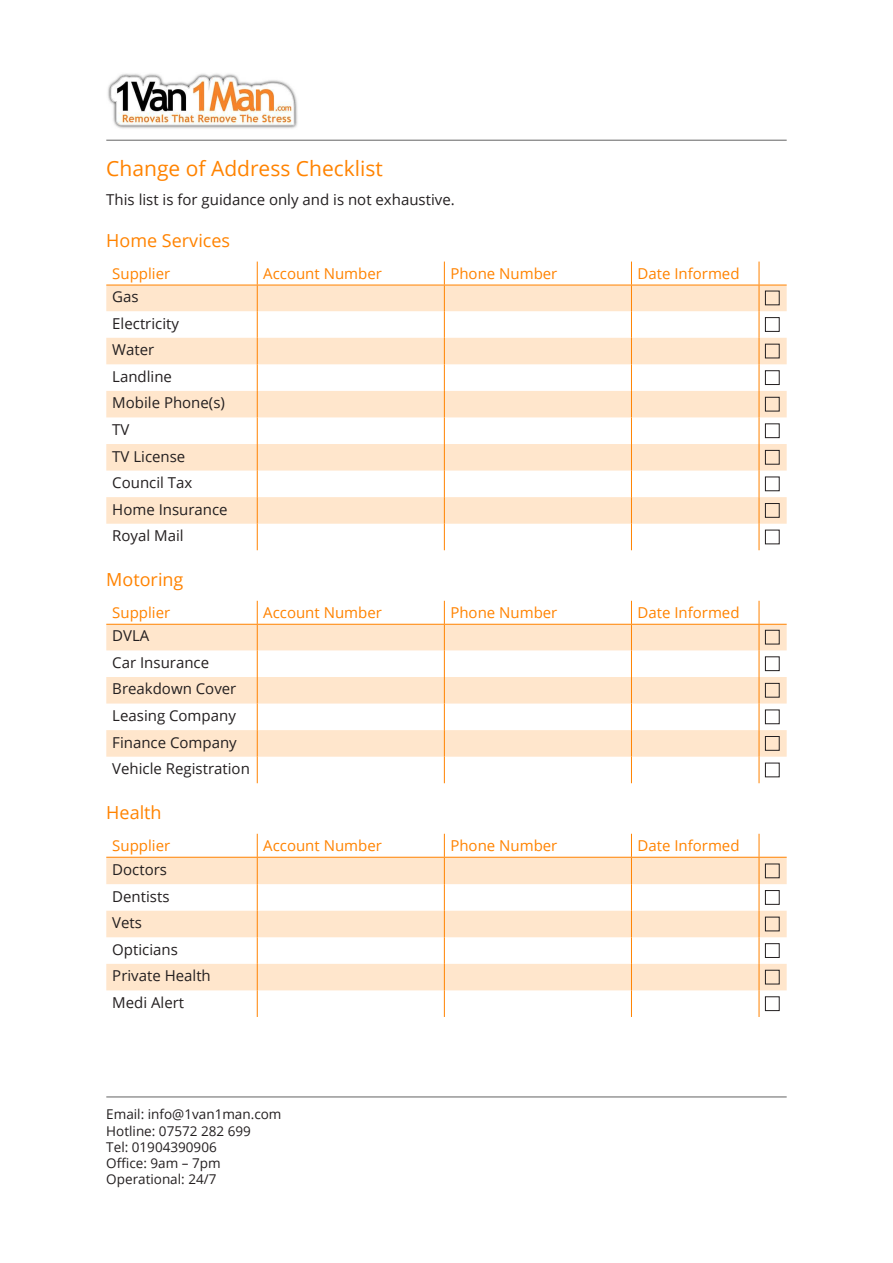
<style>
.page{position:relative;width:893px;height:1263px;background:#fff}
.page>*{position:absolute;margin:0;border:0;box-sizing:border-box;transform-origin:0 0}
.t1{font:21px "Open Sans";color:#ff8300}
.t2{font:18px "Open Sans";color:#ff8300}
.t3{font:15px/26.5px "Open Sans";color:#231f20}
.t4{font:15px "Open Sans";color:#ff8300}
.t5{font:13.5px/16.2px "Open Sans";color:#231f20}
</style>
<div class="page">
<img style="left:107px;top:73px;width:191px;height:56px">
<hr style="left:106px;top:140px;width:681px;height:1px;background:#636363">
<hr style="left:106px;top:1096px;width:681px;height:1px;background:#636363">
<svg style="left:106px;top:286px;width:653px;height:238px;fill:#ffe6cc"></svg>
<svg style="left:444px;top:262px;width:1px;height:288px"></svg>
<svg style="left:631px;top:262px;width:1px;height:288px"></svg>
<hr style="left:257px;top:285px;width:187px;height:1px;background:#ff8300">
<hr style="left:444px;top:285px;width:187px;height:1px;background:#ff8300">
<hr style="left:631px;top:285px;width:128px;height:1px;background:#ff8300">
<svg style="left:759px;top:262px;width:28px;height:288px"></svg>
<svg style="left:257px;top:262px;width:1px;height:288px"></svg>
<hr style="left:106px;top:285px;width:151px;height:1px;background:#ff8300">
<div style="left:765px;top:291px;width:15px;height:14px;border:1px solid #231f20"></div>
<div style="left:765px;top:317px;width:15px;height:15px;border:1px solid #231f20"></div>
<div style="left:765px;top:344px;width:15px;height:14px;border:1px solid #231f20"></div>
<div style="left:765px;top:370px;width:15px;height:15px;border:1px solid #231f20"></div>
<div style="left:765px;top:397px;width:15px;height:14px;border:1px solid #231f20"></div>
<div style="left:765px;top:423px;width:15px;height:15px;border:1px solid #231f20"></div>
<div style="left:765px;top:450px;width:15px;height:15px;border:1px solid #231f20"></div>
<div style="left:765px;top:477px;width:15px;height:14px;border:1px solid #231f20"></div>
<div style="left:765px;top:503px;width:15px;height:15px;border:1px solid #231f20"></div>
<div style="left:765px;top:530px;width:15px;height:14px;border:1px solid #231f20"></div>
<svg style="left:106px;top:625px;width:653px;height:132px;fill:#ffe6cc"></svg>
<hr style="left:106px;top:624px;width:151px;height:1px;background:#ff8300">
<hr style="left:257px;top:624px;width:187px;height:1px;background:#ff8300">
<hr style="left:444px;top:624px;width:187px;height:1px;background:#ff8300">
<hr style="left:631px;top:624px;width:128px;height:1px;background:#ff8300">
<svg style="left:257px;top:601px;width:1px;height:182px"></svg>
<svg style="left:444px;top:601px;width:1px;height:182px"></svg>
<svg style="left:631px;top:601px;width:1px;height:182px"></svg>
<svg style="left:759px;top:601px;width:28px;height:182px"></svg>
<div style="left:765px;top:630px;width:15px;height:14px;border:1px solid #231f20"></div>
<div style="left:765px;top:656px;width:15px;height:15px;border:1px solid #231f20"></div>
<div style="left:765px;top:683px;width:15px;height:14px;border:1px solid #231f20"></div>
<div style="left:765px;top:709px;width:15px;height:15px;border:1px solid #231f20"></div>
<div style="left:765px;top:736px;width:15px;height:15px;border:1px solid #231f20"></div>
<div style="left:765px;top:763px;width:15px;height:14px;border:1px solid #231f20"></div>
<svg style="left:106px;top:858px;width:653px;height:132px;fill:#ffe6cc"></svg>
<hr style="left:106px;top:857px;width:151px;height:1px;background:#ff8300">
<hr style="left:257px;top:857px;width:187px;height:1px;background:#ff8300">
<hr style="left:444px;top:857px;width:187px;height:1px;background:#ff8300">
<hr style="left:631px;top:857px;width:128px;height:1px;background:#ff8300">
<svg style="left:257px;top:834px;width:1px;height:183px"></svg>
<svg style="left:444px;top:834px;width:1px;height:183px"></svg>
<svg style="left:631px;top:834px;width:1px;height:183px"></svg>
<svg style="left:759px;top:834px;width:28px;height:183px"></svg>
<div style="left:765px;top:864px;width:15px;height:14px;border:1px solid #231f20"></div>
<div style="left:765px;top:890px;width:15px;height:15px;border:1px solid #231f20"></div>
<div style="left:765px;top:917px;width:15px;height:14px;border:1px solid #231f20"></div>
<div style="left:765px;top:943px;width:15px;height:15px;border:1px solid #231f20"></div>
<div style="left:765px;top:970px;width:15px;height:14px;border:1px solid #231f20"></div>
<div style="left:765px;top:996px;width:15px;height:15px;border:1px solid #231f20"></div>
<h1 class="t1" style="left:106px;top:159px;width:278px">Change of Address Checklist</h1>
<p class="t3" style="left:106px;top:188px;width:350px">This list is for guidance only and is not exhaustive.</p>
<p class="t2" style="left:106px;top:233px;width:125px">Home Services</p>
<p class="t4" style="left:112px;top:268px;width:59px">Supplier</p>
<p class="t4" style="left:263px;top:268px;width:120px">Account Number</p>
<p class="t4" style="left:450px;top:268px;width:109px">Phone Number</p>
<p class="t4" style="left:637px;top:268px;width:104px">Date Informed</p>
<p class="t3" style="left:112px;top:285px;width:117px">Gas<br>Electricity<br>Water<br>Landline<br>Mobile Phone(s)<br>TV<br>TV License<br>Council Tax<br>Home Insurance<br>Royal Mail</p>
<p class="t2" style="left:106px;top:572px;width:79px">Motoring</p>
<p class="t4" style="left:112px;top:607px;width:59px">Supplier</p>
<p class="t4" style="left:263px;top:607px;width:120px">Account Number</p>
<p class="t4" style="left:450px;top:607px;width:109px">Phone Number</p>
<p class="t4" style="left:637px;top:607px;width:104px">Date Informed</p>
<p class="t3" style="left:112px;top:624px;width:139px">DVLA<br>Car Insurance<br>Breakdown Cover<br>Leasing Company<br>Finance Company<br>Vehicle Registration</p>
<p class="t2" style="left:106px;top:805px;width:57px">Health</p>
<p class="t4" style="left:112px;top:840px;width:59px">Supplier</p>
<p class="t4" style="left:263px;top:840px;width:120px">Account Number</p>
<p class="t4" style="left:450px;top:840px;width:109px">Phone Number</p>
<p class="t4" style="left:637px;top:840px;width:104px">Date Informed</p>
<p class="t3" style="left:112px;top:858px;width:100px">Doctors<br>Dentists<br>Vets<br>Opticians<br>Private Health<br>Medi Alert</p>
<p class="t5" style="left:106px;top:1107px;width:177px">Email: info@1van1man.com<br>Hotline: 07572 282 699<br>Tel: 01904390906<br>Office: 9am – 7pm<br>Operational: 24/7</p>
</div>
